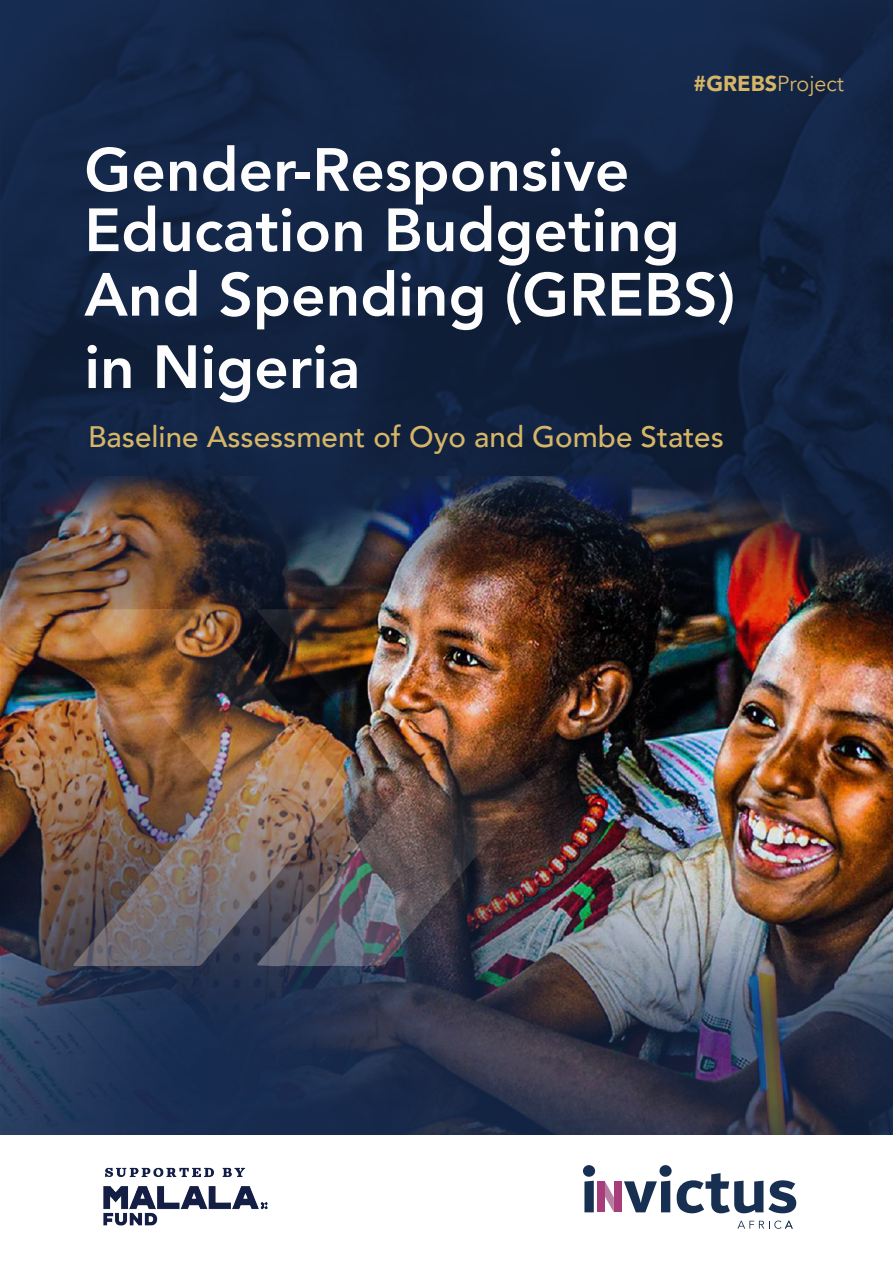
<style>
.page{position:relative;width:893px;height:1263px;background:#fff}
.page>*{position:absolute;margin:0;border:0;box-sizing:border-box;transform-origin:0 0}
.t1{font:800 60.3px/62.4px "Avenir";color:#fdfdfd}
.t2{font:500 29.55px "Avenir";color:#d6b567}
.t3{font:21.6px "Avenir";color:#d6b567}
.s1{font-weight:900}
</style>
<div class="page">
<img style="left:0;top:0;width:892px;height:362px">
<img style="left:0;top:362px;width:893px;height:772px">
<svg style="left:624px;top:1165px;width:172px;height:48px"></svg>
<svg style="left:737px;top:1220px;width:56px;height:9px"></svg>
<svg style="left:583px;top:1165px;width:12px;height:47px"></svg>
<div style="left:598px;top:1181px;width:7px;height:31px;background:#a83d7b"></div>
<svg style="left:605px;top:1182px;width:9px;height:30px"></svg>
<div style="left:614px;top:1181px;width:7px;height:31px;background:#a83d7b"></div>
<img style="left:103px;top:1167px;width:165px;height:59px">
<p class="t3" style="left:694px;top:71px;width:152px"><span class="s1">#GREBS</span>Project</p>
<p class="t1" style="left:84px;top:139px;width:653px">Gender-Responsive<br>Education Budgeting<br>And Spending (GREBS)</p>
<p class="t1" style="left:84px;top:336px;width:277px">in Nigeria</p>
<p class="t2" style="left:88px;top:411px;width:637px">Baseline Assessment of Oyo and Gombe States</p>
</div>
